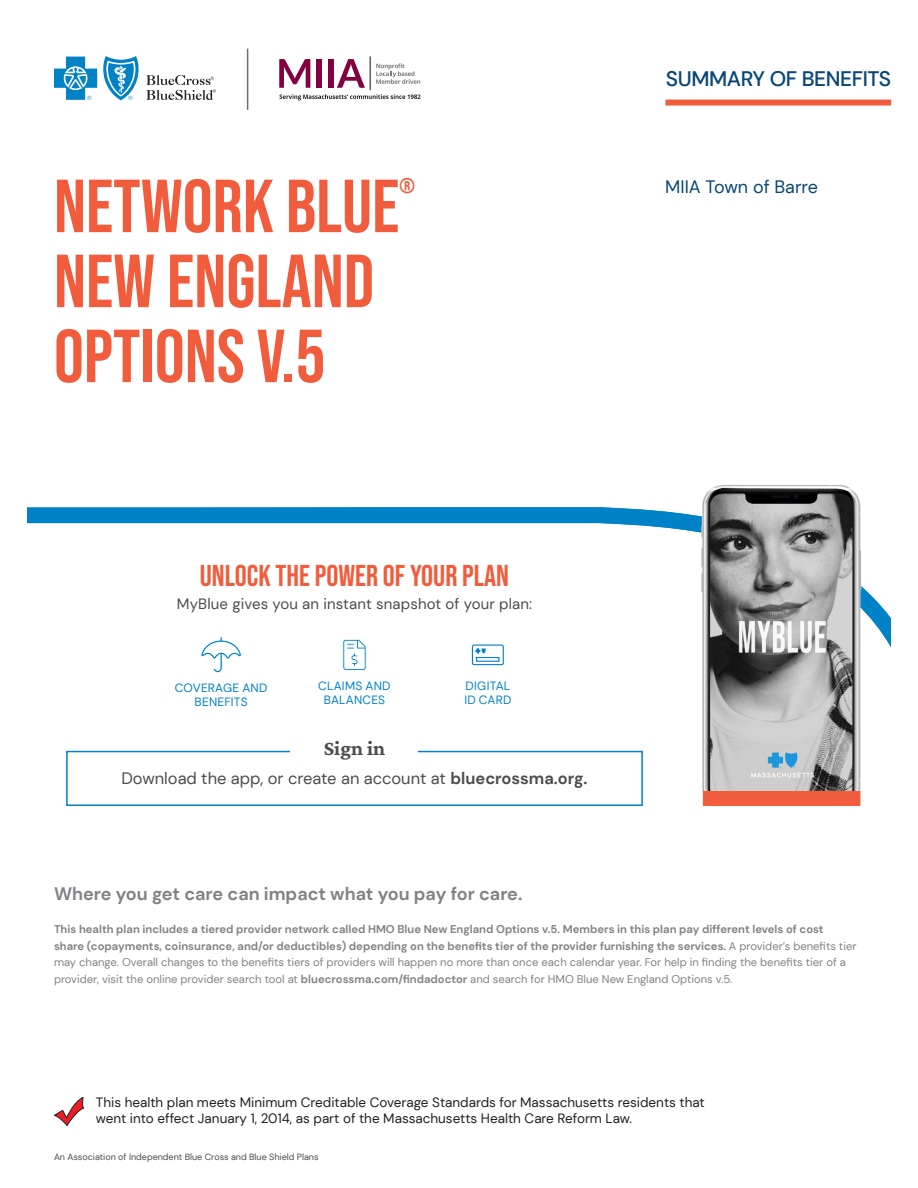
<style>
.page{position:relative;width:918px;height:1188px;background:#fff}
.page>*{position:absolute;margin:0;border:0;box-sizing:border-box;transform-origin:0 0}
.Plan_Name{font:75px/75px "Bebas Neue";color:#f15c3c}
.MyBlue_Header{font:30px "Bebas Neue";color:#f15c3c}
.Top_Indentifier{font:500 21px "DM Sans";letter-spacing:-.02em;color:#094776}
.Sign_in{font:200 21px "Crimson Pro";color:#4b4c4d}
.Plan_Name-2{font:21px "Bebas Neue";color:#f15c3c}
.Where_you_get_care{font:700 18px "DM Sans";color:#808285}
.Account_Name{font:18px "DM Sans";color:#094776}
.Sign_in_Text{font:16.5px "DM Sans";color:#4b4c4d}
.MyBlue_Text{font:15px "DM Sans";letter-spacing:.01em;color:#4b4c4d}
.MCC_Text{font:13.5px/16.2px "DM Sans";color:#231f20}
.MyBlue_Icon_Text{font:12px/14px "DM Sans";letter-spacing:.015em;color:#0082c8;text-align:center}
.Plan_Disclaimer_Te{font:700 11.25px/16.5px "DM Sans";color:#808285}
.Legal_Text_Stock{font:9px "DM Sans";color:#4b4c4d}
.t1{font:1.5px "DM Sans";color:#0082c8}
.s1{font-weight:700}
.s2{font-weight:400}
</style>
<div class="page">
<svg style="left:27px;top:507px;width:864px;height:140px"></svg>
<div style="left:665px;top:100px;width:226px;height:6px;background:#f15c3c"></div>
<svg style="left:54px;top:56px;width:85px;height:44px"></svg>
<svg style="left:146px;top:75px;width:70px;height:25px"></svg>
<svg style="left:54px;top:1097px;width:30px;height:29px"></svg>
<img style="left:691px;top:485px;width:182px;height:321px">
<div style="left:703px;top:791px;width:157px;height:15px;background:#f15c3c"></div>
<div style="left:66px;top:751px;width:577px;height:55px;border:2px solid #0082c8"></div>
<div style="left:291px;top:729px;width:127px;height:44px;background:#fff"></div>
<svg style="left:154px;top:624px;width:401px;height:49px"></svg>
<div style="left:476px;top:657px;width:24px;height:5px;border:1px solid #0082c8"></div>
<hr style="left:247px;top:49px;width:1px;height:61px;background:#6c6d70">
<hr style="left:370px;top:57px;width:1px;height:33px;background:#231f20">
<svg style="left:376px;top:63px;width:44px;height:21px"></svg>
<svg style="left:279px;top:94px;width:142px;height:6px"></svg>
<svg style="left:279px;top:59px;width:31px;height:29px"></svg>
<div style="left:317px;top:59px;width:5px;height:29px;background:#83013e"></div>
<div style="left:329px;top:59px;width:5px;height:29px;background:#83013e"></div>
<svg style="left:337px;top:59px;width:28px;height:29px"></svg>
<p class="Plan_Name" style="left:54px;top:168px;width:347px">NETWORK BLUE</p>
<p class="Plan_Name-2" style="left:399px;top:174px;width:17px">®</p>
<p class="Plan_Name" style="left:54px;top:243px;width:322px">NEW ENGLAND<br>OPTIONS V.5</p>
<p class="MyBlue_Header" style="left:200px;top:559px;width:311px">UNLOCK THE POWER OF YOUR PLAN</p>
<p class="MyBlue_Text" style="left:177px;top:595px;width:357px">MyBlue gives you an instant snapshot of your plan:</p>
<p class="t1" style="left:480px;top:653px;width:2px">®</p>
<p class="t1" style="left:485px;top:653px;width:2px">®</p>
<p class="MyBlue_Icon_Text" style="left:175px;top:681px;width:94px">COVERAGE AND<br>BENEFITS</p>
<p class="MyBlue_Icon_Text" style="left:318px;top:679px;width:74px">CLAIMS AND<br>BALANCES</p>
<p class="MyBlue_Icon_Text" style="left:464px;top:678px;width:49px;text-align:left">DIGITAL<br>ID CARD</p>
<p class="Sign_in" style="left:324px;top:735px;width:63px">Sign in</p>
<p class="Sign_in_Text" style="left:121px;top:769px;width:468px">Download the app, or create an account at <span class="s1">bluecrossma.org.</span></p>
<p class="Top_Indentifier" style="left:666px;top:66px;width:227px">SUMMARY OF BENEFITS</p>
<p class="Account_Name" style="left:665px;top:175px;width:154px">MIIA Town of Barre</p>
<p class="Where_you_get_care" style="left:54px;top:883px;width:470px">Where you get care can impact what you pay for care.</p>
<p class="Plan_Disclaimer_Te" style="left:54px;top:921px;width:804px">This health plan includes a tiered provider network called HMO Blue New England Options v.5. Members in this plan pay different levels of cost share (copayments, coinsurance, and/or deductibles) depending on the benefits tier of the provider furnishing the services. <span class="s2">A provider’s benefits tier may change. Overall changes to the benefits tiers of providers will happen no more than once each calendar year. For help in finding the benefits tier of a provider, visit the online provider search tool at</span> bluecrossma.com/findadoctor <span class="s2">and search for HMO Blue New England Options v.5.</span></p>
<p class="MCC_Text" style="left:96px;top:1094px;width:611px">This health plan meets Minimum Creditable Coverage Standards for Massachusetts residents that went into effect January 1, 2014, as part of the Massachusetts Health Care Reform Law.</p>
<p class="Legal_Text_Stock" style="left:54px;top:1151px;width:266px">An Association of Independent Blue Cross and Blue Shield Plans</p>
</div>
